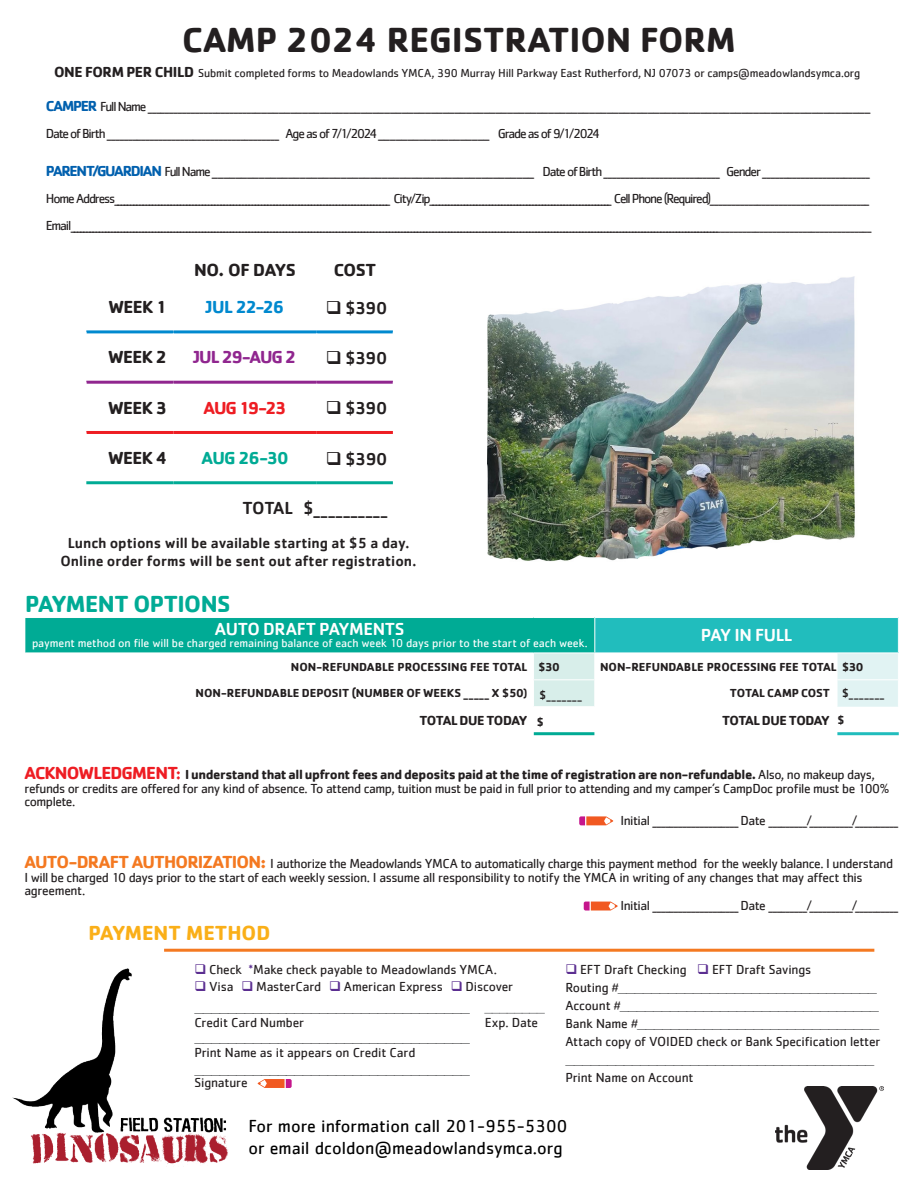
<style>
.page{position:relative;width:918px;height:1188px;background:#fff}
.page>*{position:absolute;margin:0;border:0;box-sizing:border-box;transform-origin:0 0}
.t1{font:700 36px "Cachet";color:#231f20}
.t2{font:700 24px "Cachet";letter-spacing:-.025em;color:#00ab95}
.t3{font:700 21px "Cachet";color:#faaf18}
.t4{font:18px/21.6px "Cachet";color:#000}
.t5{font:500 18px "Cachet";letter-spacing:-.025em;color:#231f20}
.t6{font:700 18px "Cachet";letter-spacing:-.035em;color:#231f20}
.t7{font:500 18px "Cachet";letter-spacing:-.02em;color:#fff}
.t8{font:700 18px "Cachet";letter-spacing:-.055em;color:#90268f}
.t9{font:700 18px "Cachet";letter-spacing:-.05em;color:#0089cf}
.t10{font:700 18px "Cachet";letter-spacing:-.08em;color:#ee1d23}
.t11{font:700 18px "Cachet";letter-spacing:-.055em;color:#00ab95}
.t12{font:500 15px/18px "Cachet";color:#231f20;text-align:center}
.t13{font:13.5px/13.5px "Cachet";letter-spacing:-.03em;color:#231f20}
.t14{font:13.5px/27px "Cachet";letter-spacing:-.085em;color:#231f20}
.t15{font:13.5px/18px "Minion Pro";color:#57585a;scale:1.36 1}
.t16{font:13.5px/27px "Cachet";letter-spacing:-.09em;color:#231f20}
.t17{font:13.5px "Cachet";letter-spacing:-.01em;color:#231f20}
.t18{font:700 13.5px "Cachet";letter-spacing:-.045em;color:#231f20}
.t19{font:700 12px "Cachet";color:#231f20}
.t20{font:12px "Cachet";letter-spacing:-.015em;color:#231f20}
.t21{font:12px "Cachet";letter-spacing:-.005em;color:#fff}
.s1{font-weight:700;font-size:15px}
.s2{font-weight:700;font-size:15px;color:#0160ae}
.s3{font-size:10.5px}
.s4{font-weight:500}
.s5{font-size:12px}
.s6{font-weight:700;font-size:18px;color:#ee1d23}
.s7{font-weight:500;font-size:18px;color:#ee1d23}
.s8{font-weight:700}
.s9{font-weight:700;font-size:18px;color:#f47921}
.s10{color:#5b2e91}
.s11{font-family:"Cachet";color:#231f20}
</style>
<div class="page">
<div style="left:25px;top:618px;width:570px;height:35px;background:#00ab95"></div>
<div style="left:595px;top:618px;width:303px;height:35px;background:#21bdbd"></div>
<hr style="left:594px;top:618px;width:1px;height:35px;background:#fff">
<svg style="left:533px;top:653px;width:62px;height:80px"></svg>
<hr style="left:534px;top:732px;width:60px;height:3px;background:#00ab95">
<svg style="left:837px;top:653px;width:61px;height:54px;background:#e2f3f3"></svg>
<hr style="left:837px;top:732px;width:62px;height:3px;background:#21bdbd">
<svg style="left:579px;top:816px;width:34px;height:9px"></svg>
<svg style="left:584px;top:902px;width:34px;height:9px"></svg>
<svg style="left:258px;top:1079px;width:34px;height:9px"></svg>
<svg style="left:87px;top:333px;width:86px;height:152px"></svg>
<svg style="left:174px;top:333px;width:219px;height:152px"></svg>
<hr style="left:316px;top:434px;width:1px;height:47px;background:#fff">
<hr style="left:173px;top:481px;width:144px;height:3px;background:#00ab95">
<hr style="left:317px;top:481px;width:76px;height:3px;background:#00ab95">
<hr style="left:173px;top:330px;width:144px;height:3px;background:#0089cf">
<hr style="left:317px;top:330px;width:76px;height:3px;background:#0089cf">
<hr style="left:316px;top:333px;width:1px;height:48px;background:#fff">
<hr style="left:317px;top:381px;width:76px;height:3px;background:#90268f">
<hr style="left:317px;top:431px;width:76px;height:3px;background:#ee1d23">
<hr style="left:86px;top:330px;width:87px;height:3px;background:#0089cf">
<hr style="left:86px;top:332px;width:1px;height:50px;background:#fff">
<hr style="left:86px;top:381px;width:87px;height:3px;background:#90268f">
<hr style="left:173px;top:381px;width:144px;height:3px;background:#90268f">
<hr style="left:86px;top:382px;width:1px;height:50px;background:#fff">
<hr style="left:316px;top:384px;width:1px;height:47px;background:#fff">
<hr style="left:173px;top:431px;width:144px;height:3px;background:#ee1d23">
<hr style="left:86px;top:431px;width:87px;height:3px;background:#ee1d23">
<hr style="left:86px;top:432px;width:1px;height:51px;background:#fff">
<hr style="left:86px;top:481px;width:87px;height:3px;background:#00ab95">
<img style="left:775px;top:1087px;width:108px;height:82px">
<img style="left:13px;top:969px;width:215px;height:195px">
<hr style="left:164px;top:949px;width:710px;height:3px;background:#f47921">
<img style="left:488px;top:276px;width:367px;height:286px">
<h1 class="t1" style="left:182px;top:16px;width:555px">CAMP 2024 REGISTRATION FORM</h1>
<p class="t20" style="left:54px;top:66px;width:808px"><span class="s1">ONE FORM PER CHILD</span> Submit completed forms to Meadowlands YMCA, 390 Murray Hill Parkway East Rutherford, NJ 07073 or camps@meadowlandsymca.org</p>
<p class="t16" style="left:46px;top:93px;width:826px"><span class="s2">CAMPER</span> Full Name __________________________________________________________________________________________________________________________________<br>Date of Birth ________________________________________ Age as of 7/1/2024 ___________________ Grade as of 9/1/2024</p>
<p class="t14" style="left:46px;top:158px;width:827px"><span class="s2">PARENT/GUARDIAN</span> Full Name _______________________________________________________ Date of Birth ___________________________ Gender _________________________<br>Home Address________________________________________________________________________________________ City/Zip__________________________________________________________ Cell Phone (Required)_____________________________________<br>Email___________________________________________________________________________________________________________________________________________________________________________________________________________________________________________________</p>
<h3 class="t6" style="left:194px;top:258px;width:103px">NO. OF DAYS</h3>
<h3 class="t6" style="left:334px;top:258px;width:44px">COST</h3>
<h3 class="t6" style="left:109px;top:295px;width:60px">WEEK 1</h3>
<h3 class="t9" style="left:206px;top:295px;width:80px">JUL 22-26</h3>
<h3 class="t5" style="left:326px;top:297px;width:63px">❑ $390</h3>
<h3 class="t6" style="left:108px;top:346px;width:61px">WEEK 2</h3>
<h3 class="t8" style="left:194px;top:346px;width:105px">JUL 29-AUG 2</h3>
<h3 class="t5" style="left:326px;top:347px;width:63px">❑ $390</h3>
<h3 class="t6" style="left:108px;top:396px;width:61px">WEEK 3</h3>
<h3 class="t10" style="left:204px;top:396px;width:84px">AUG 19-23</h3>
<h3 class="t5" style="left:326px;top:397px;width:63px">❑ $390</h3>
<h3 class="t6" style="left:108px;top:446px;width:61px">WEEK 4</h3>
<h3 class="t11" style="left:202px;top:446px;width:89px">AUG 26-30</h3>
<h3 class="t5" style="left:326px;top:448px;width:63px">❑ $390</h3>
<h3 class="t5" style="left:243px;top:497px;width:146px">TOTAL $__________</h3>
<p class="t12" style="left:61px;top:534px;width:358px">Lunch options will be available starting at $5 a day.<br>Online order forms will be sent out after registration.</p>
<h2 class="t2" style="left:25px;top:588px;width:207px">PAYMENT OPTIONS</h2>
<h3 class="t7" style="left:215px;top:618px;width:191px">AUTO DRAFT PAYMENTS</h3>
<p class="t21" style="left:32px;top:636px;width:557px">payment method on file will be charged remaining balance of each week 10 days prior to the start of each week.</p>
<h3 class="t7" style="left:701px;top:624px;width:93px">PAY IN FULL</h3>
<p class="t19" style="left:291px;top:659px;width:270px">NON-REFUNDABLE PROCESSING FEE TOTAL $30</p>
<p class="t19" style="left:600px;top:659px;width:265px">NON-REFUNDABLE PROCESSING FEE TOTAL $30</p>
<p class="t19" style="left:196px;top:686px;width:388px">NON-REFUNDABLE DEPOSIT (NUMBER OF WEEKS _____ X $50<span class="s3">)</span> <span class="s4">$_______</span></p>
<p class="t19" style="left:730px;top:686px;width:156px">TOTAL CAMP COST <span class="s4">$_______</span></p>
<p class="t18" style="left:420px;top:712px;width:126px">TOTAL DUE TODAY <sub>$</sub></p>
<p class="t18" style="left:722px;top:712px;width:124px">TOTAL DUE TODAY <span class="s5">$</span></p>
<p class="t13" style="left:24px;top:768px;width:866px"><span class="s6">ACKNOWLEDGMENT</span><span class="s7">:</span> <span class="s8">I understand that all upfront fees and deposits paid at the time of registration are non-refundable.</span> Also, no makeup days, refunds or credits are offered for any kind of absence. To attend camp, tuition must be paid in full prior to attending and my camper’s CampDoc profile must be 100% complete.</p>
<p class="t13" style="left:620px;top:813px;width:279px">Initial ____________________ Date _________/__________/__________</p>
<p class="t13" style="left:24px;top:857px;width:870px"><span class="s9">AUTO-DRAFT AUTHORIZATION:</span> I authorize the Meadowlands YMCA to automatically charge this payment method for the weekly balance. I understand<br>I will be charged 10 days prior to the start of each weekly session. I assume all responsibility to notify the YMCA in writing of any changes that may affect this agreement.</p>
<p class="t13" style="left:620px;top:899px;width:279px">Initial ____________________ Date _________/__________/__________</p>
<h3 class="t3" style="left:89px;top:919px;width:183px">PAYMENT METHOD</h3>
<p class="t13" style="left:194px;top:963px;width:304px"><span class="s10">❑</span> Check <span class="s10">*</span>Make check payable to Meadowlands YMCA.</p>
<p class="t17" style="left:194px;top:979px;width:320px"><span class="s10">❑</span> Visa <span class="s10">❑</span> MasterCard <span class="s10">❑</span> American Express <span class="s10">❑</span> Discover</p>
<p class="t15" style="left:194px;top:999px;width:259px">_________________________________ <span class="s5">________</span></p>
<p class="t17" style="left:194px;top:1015px;width:111px">Credit Card Number</p>
<p class="t13" style="left:485px;top:1016px;width:55px">Exp. Date</p>
<p class="t15" style="left:194px;top:1029px;width:204px">_________________________________</p>
<p class="t17" style="left:194px;top:1045px;width:223px">Print Name as it appears on Credit Card</p>
<p class="t15" style="left:194px;top:1061px;width:204px">_________________________________</p>
<p class="t17" style="left:194px;top:1075px;width:55px">Signature</p>
<p class="t17" style="left:565px;top:962px;width:247px"><span class="s10">❑</span> EFT Draft Checking <span class="s10">❑</span> EFT Draft Savings</p>
<p class="t15" style="left:565px;top:979px;width:232px"><span class="s11">Routing #</span>_______________________________<br><span class="s11">Account #</span>_______________________________<br><span class="s11">Bank Name #</span>_____________________________</p>
<p class="t13" style="left:565px;top:1035px;width:317px">Attach copy of VOIDED check or Bank Specification letter</p>
<p class="t15" style="left:565px;top:1051px;width:229px">_____________________________________</p>
<p class="t17" style="left:565px;top:1070px;width:130px">Print Name on Account</p>
<h3 class="t4" style="left:248px;top:1115px;width:320px">For more information call 201-955-5300 or email dcoldon@meadowlandsymca.org</h3>
</div>
